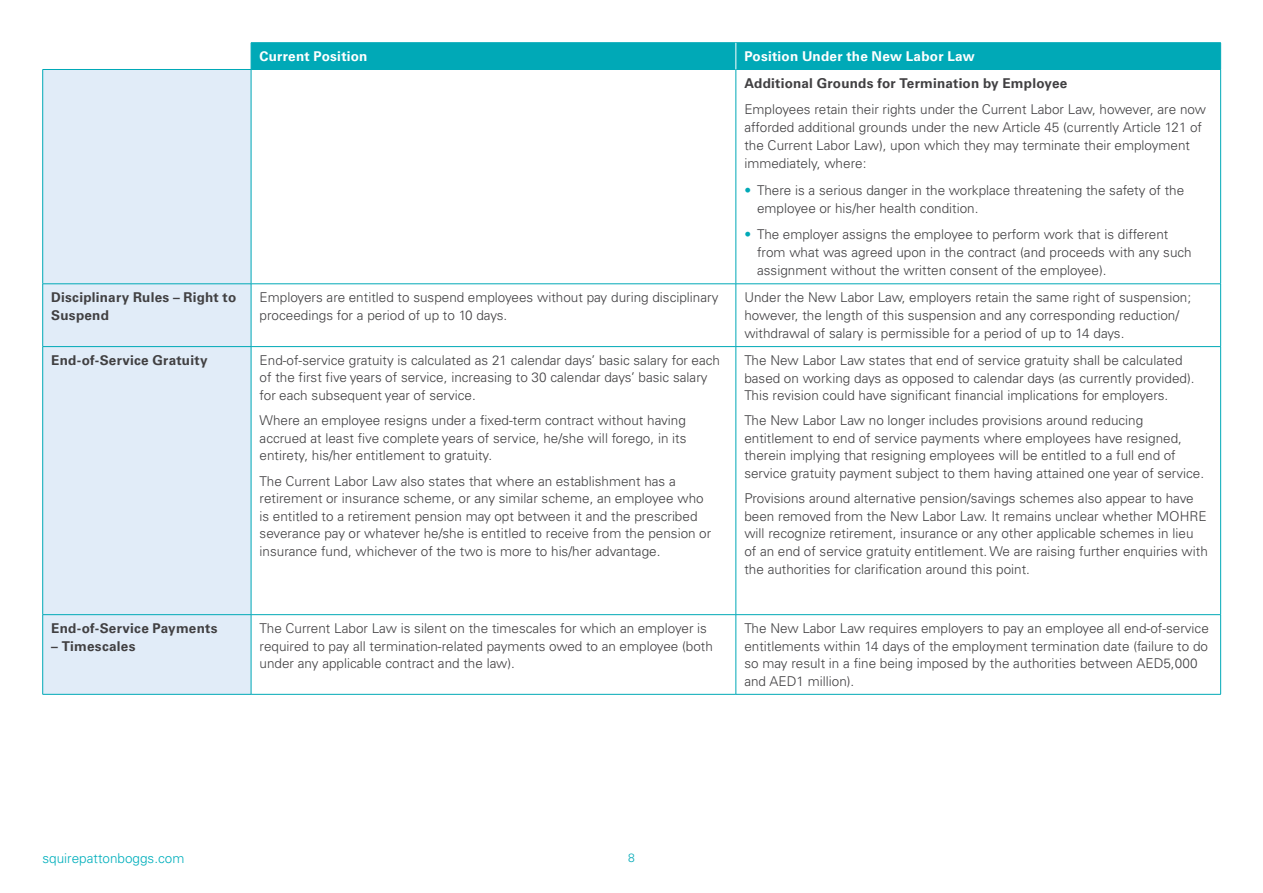
<style>
.page{position:relative;width:1263px;height:893px;background:#fff}
.page>*{position:absolute;margin:0;border:0;box-sizing:border-box;transform-origin:0 0}
.t1{font:300 13.5px/17.7px "Univers LTCYR 45";color:#414042}
.t2{font:700 13.5px/18px "Univers LTCYR 65";letter-spacing:.015em;color:#414042}
.t3{font:700 13.5px "Univers LTCYR 65";letter-spacing:.02em;color:#fff}
.t4{font:300 13.5px "Univers LTCYR 45";color:#00afbc}
.t5{font:300 12px "Univers LTCYR 45";color:#00a9b7}
.s1{color:#00a9b7}
</style>
<div class="page">
<svg style="left:43px;top:70px;width:208px;height:624px;background:#dceaf6"></svg>
<hr style="left:251px;top:42px;width:485px;height:1px;background:#00a9b7">
<hr style="left:736px;top:42px;width:485px;height:1px;background:#00a9b7">
<hr style="left:43px;top:69px;width:208px;height:1px;background:#00a9b7">
<hr style="left:42px;top:70px;width:1px;height:214px;background:#00a9b7">
<hr style="left:251px;top:69px;width:485px;height:1px;background:#00a9b7">
<hr style="left:251px;top:70px;width:1px;height:214px;background:#00a9b7">
<hr style="left:736px;top:69px;width:485px;height:1px;background:#00a9b7">
<hr style="left:736px;top:70px;width:1px;height:214px;background:#00a9b7">
<hr style="left:1220px;top:70px;width:1px;height:214px;background:#00a9b7">
<hr style="left:43px;top:284px;width:208px;height:1px;background:#00a9b7">
<hr style="left:42px;top:284px;width:1px;height:62px;background:#00a9b7">
<hr style="left:251px;top:284px;width:485px;height:1px;background:#00a9b7">
<hr style="left:251px;top:284px;width:1px;height:62px;background:#00a9b7">
<hr style="left:736px;top:284px;width:485px;height:1px;background:#00a9b7">
<hr style="left:736px;top:284px;width:1px;height:62px;background:#00a9b7">
<hr style="left:1220px;top:284px;width:1px;height:62px;background:#00a9b7">
<hr style="left:43px;top:346px;width:208px;height:1px;background:#00a9b7">
<hr style="left:42px;top:347px;width:1px;height:267px;background:#00a9b7">
<hr style="left:251px;top:346px;width:485px;height:1px;background:#00a9b7">
<hr style="left:251px;top:347px;width:1px;height:267px;background:#00a9b7">
<hr style="left:736px;top:346px;width:485px;height:1px;background:#00a9b7">
<hr style="left:736px;top:347px;width:1px;height:267px;background:#00a9b7">
<hr style="left:1220px;top:347px;width:1px;height:267px;background:#00a9b7">
<hr style="left:43px;top:614px;width:208px;height:1px;background:#00a9b7">
<hr style="left:42px;top:615px;width:1px;height:79px;background:#00a9b7">
<hr style="left:251px;top:614px;width:485px;height:1px;background:#00a9b7">
<hr style="left:251px;top:615px;width:1px;height:79px;background:#00a9b7">
<hr style="left:736px;top:614px;width:485px;height:1px;background:#00a9b7">
<hr style="left:736px;top:615px;width:1px;height:79px;background:#00a9b7">
<hr style="left:1220px;top:615px;width:1px;height:79px;background:#00a9b7">
<hr style="left:43px;top:694px;width:208px;height:1px;background:#00a9b7">
<hr style="left:251px;top:694px;width:485px;height:1px;background:#00a9b7">
<hr style="left:736px;top:694px;width:485px;height:1px;background:#00a9b7">
<div style="left:251px;top:43px;width:970px;height:26px;background:#00a9b7"></div>
<p class="t3" style="left:260px;top:47px;width:109px">Current Position</p>
<p class="t3" style="left:744px;top:47px;width:232px">Position Under the New Labor Law</p>
<p class="t2" style="left:744px;top:73px;width:324px">Additional Grounds for Termination by Employee</p>
<p class="t1" style="left:744px;top:100px;width:463px">Employees retain their rights under the Current Labor Law, however, are now afforded additional grounds under the new Article 45 (currently Article 121 of the Current Labor Law), upon which they may terminate their employment immediately, where:</p>
<p class="t1" style="left:757px;top:181px;width:429px;text-indent:-13px"><span class="s1">•</span> There is a serious danger in the workplace threatening the safety of the employee or his/her health condition.</p>
<p class="t1" style="left:757px;top:225px;width:436px;text-indent:-13px"><span class="s1">•</span> The employer assigns the employee to perform work that is different from what was agreed upon in the contract (and proceeds with any such assignment without the written consent of the employee).</p>
<p class="t2" style="left:51px;top:288px;width:186px">Disciplinary Rules – Right to<br>Suspend</p>
<p class="t1" style="left:260px;top:288px;width:460px">Employers are entitled to suspend employees without pay during disciplinary proceedings for a period of up to 10 days.</p>
<p class="t1" style="left:744px;top:288px;width:448px">Under the New Labor Law, employers retain the same right of suspension; however, the length of this suspension and any corresponding reduction/ withdrawal of salary is permissible for a period of up to 14 days.</p>
<p class="t2" style="left:51px;top:350px;width:158px">End-of-Service Gratuity</p>
<p class="t1" style="left:260px;top:351px;width:462px">End-of-service gratuity is calculated as 21 calendar days’ basic salary for each of the first five years of service, increasing to 30 calendar days’ basic salary for each subsequent year of service.</p>
<p class="t1" style="left:260px;top:411px;width:428px;text-align:justify">Where an employee resigns under a fixed-term contract without having accrued at least five complete years of service, he/she will forego, in its entirety, his/her entitlement to gratuity.</p>
<p class="t1" style="left:260px;top:471px;width:453px">The Current Labor Law also states that where an establishment has a retirement or insurance scheme, or any similar scheme, an employee who is entitled to a retirement pension may opt between it and the prescribed severance pay or whatever he/she is entitled to receive from the pension or insurance fund, whichever of the two is more to his/her advantage.</p>
<p class="t1" style="left:744px;top:351px;width:452px">The New Labor Law states that end of service gratuity shall be calculated based on working days as opposed to calendar days (as currently provided).<br>This revision could have significant financial implications for employers.</p>
<p class="t1" style="left:744px;top:411px;width:461px">The New Labor Law no longer includes provisions around reducing entitlement to end of service payments where employees have resigned, therein implying that resigning employees will be entitled to a full end of service gratuity payment subject to them having attained one year of service.</p>
<p class="t1" style="left:744px;top:489px;width:465px">Provisions around alternative pension/savings schemes also appear to have been removed from the New Labor Law. It remains unclear whether MOHRE will recognize retirement, insurance or any other applicable schemes in lieu of an end of service gratuity entitlement. We are raising further enquiries with the authorities for clarification around this point.</p>
<p class="t2" style="left:51px;top:619px;width:168px">End-of-Service Payments</p>
<p class="t2" style="left:51px;top:636px;width:86px">– Timescales</p>
<p class="t1" style="left:260px;top:619px;width:455px">The Current Labor Law is silent on the timescales for which an employer is required to pay all termination-related payments owed to an employee (both under any applicable contract and the law).</p>
<p class="t1" style="left:744px;top:619px;width:466px">The New Labor Law requires employers to pay an employee all end-of-service entitlements within 14 days of the employment termination date (failure to do so may result in a fine being imposed by the authorities between AED5,000 and AED1 million).</p>
<p class="t4" style="left:43px;top:850px;width:143px">squirepattonboggs.com</p>
<p class="t5" style="left:628px;top:850px;width:8px">8</p>
</div>
